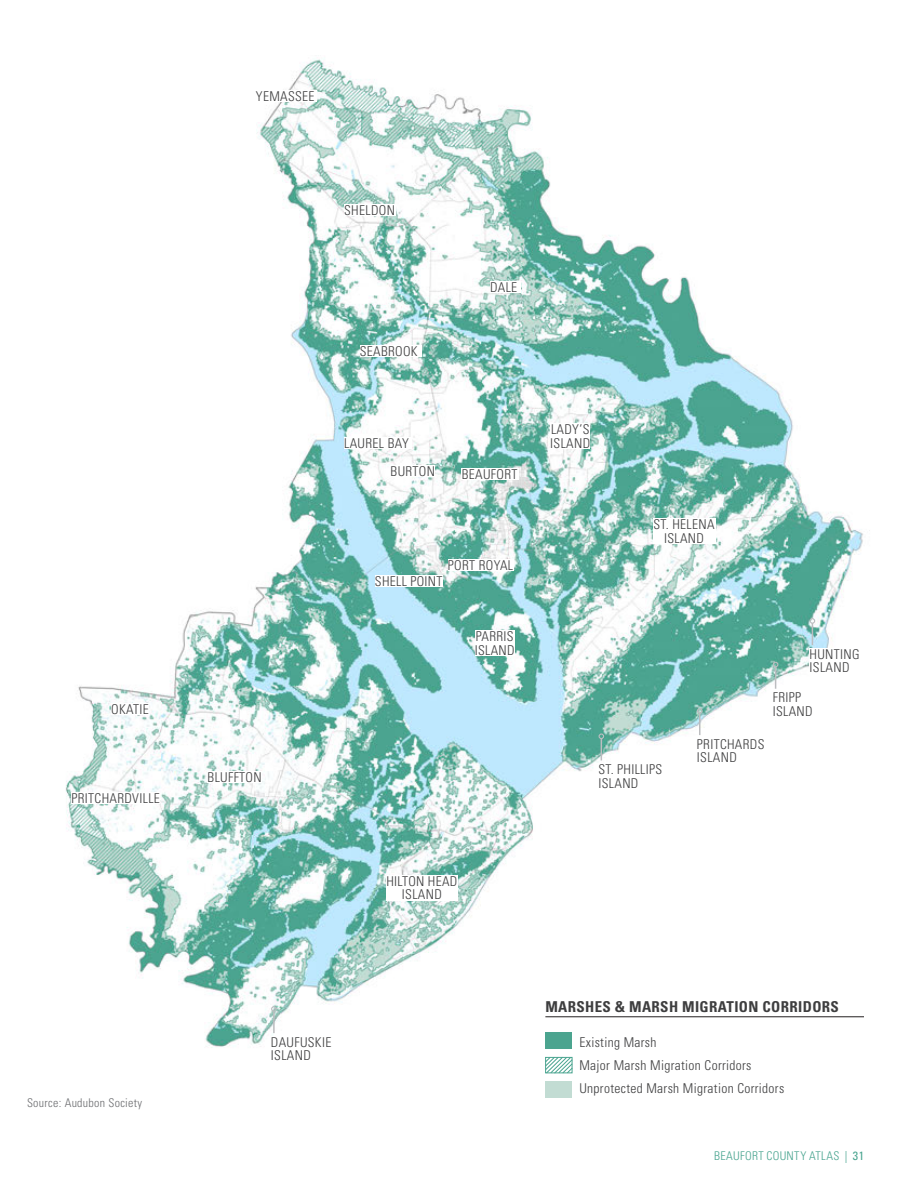
<style>
.page{position:relative;width:918px;height:1188px;background:#fff}
.page>*{position:absolute;margin:0;border:0;box-sizing:border-box;transform-origin:0 0}
.Caption_Heading{font:700 condensed 15px "Univers";letter-spacing:.025em;color:#3e3e3f}
.Legend_Text{font:300 condensed 13.5px/13.5px "Univers";letter-spacing:.025em;color:#3e3e3f}
.t1{font:300 condensed 12px "Univers";letter-spacing:.025em;color:#48a48f}
.Caption_Text{font:300 condensed 12px "Univers";letter-spacing:.025em;color:#6c6d70}
.s1{font-weight:400}
</style>
<div class="page">
<img style="left:66px;top:59px;width:798px;height:998px">
<div style="left:462px;top:468px;width:57px;height:11px;background:#fff"></div>
<div style="left:391px;top:466px;width:44px;height:11px;background:#fff"></div>
<div style="left:344px;top:438px;width:68px;height:11px;background:#fff"></div>
<div style="left:360px;top:345px;width:62px;height:11px;background:#fff"></div>
<div style="left:344px;top:204px;width:51px;height:12px;background:#fff"></div>
<div style="left:256px;top:90px;width:61px;height:11px;background:#fff"></div>
<div style="left:490px;top:281px;width:30px;height:11px;background:#fff"></div>
<div style="left:208px;top:771px;width:54px;height:12px;background:#fff"></div>
<div style="left:72px;top:793px;width:88px;height:11px;background:#fff"></div>
<div style="left:111px;top:703px;width:38px;height:11px;background:#fff"></div>
<div style="left:550px;top:424px;width:40px;height:25px;background:#fff"></div>
<div style="left:653px;top:519px;width:62px;height:25px;background:#fff"></div>
<div style="left:448px;top:560px;width:66px;height:11px;background:#fff"></div>
<div style="left:375px;top:575px;width:68px;height:12px;background:#fff"></div>
<div style="left:475px;top:631px;width:40px;height:25px;background:#fff"></div>
<div style="left:386px;top:875px;width:72px;height:26px;background:#fff"></div>
<div style="left:697px;top:738px;width:68px;height:25px;background:#fff"></div>
<div style="left:773px;top:692px;width:45px;height:25px;background:#fff"></div>
<div style="left:810px;top:648px;width:54px;height:26px;background:#fff"></div>
<div style="left:271px;top:1036px;width:62px;height:26px;background:#fff"></div>
<hr style="left:273px;top:1011px;width:2px;height:22px;background:#bcbdc0">
<svg style="left:271px;top:1006px;width:6px;height:6px"></svg>
<svg style="left:697px;top:708px;width:6px;height:27px"></svg>
<svg style="left:773px;top:662px;width:5px;height:27px"></svg>
<svg style="left:810px;top:618px;width:5px;height:27px"></svg>
<hr style="left:545px;top:1017px;width:319px;height:1px;background:#231f20">
<svg style="left:545px;top:1057px;width:28px;height:17px"></svg>
<div style="left:545px;top:1033px;width:27px;height:16px;background:#4ba48f"></div>
<div style="left:545px;top:1081px;width:27px;height:16px;background:#c2dcd3"></div>
<div style="left:599px;top:763px;width:63px;height:26px;background:#fff"></div>
<svg style="left:599px;top:733px;width:5px;height:27px"></svg>
<p class="Legend_Text" style="left:111px;top:702px;width:39px">OKATIE</p>
<p class="Legend_Text" style="left:72px;top:792px;width:90px">PRITCHARDVILLE</p>
<p class="Caption_Text" style="left:27px;top:1096px;width:117px">Source: Audubon Society</p>
<p class="Legend_Text" style="left:256px;top:89px;width:60px">YEMASSEE</p>
<p class="Legend_Text" style="left:208px;top:771px;width:56px">BLUFFTON</p>
<p class="Legend_Text" style="left:344px;top:204px;width:52px">SHELDON</p>
<p class="Legend_Text" style="left:360px;top:344px;width:59px">SEABROOK</p>
<p class="Legend_Text" style="left:344px;top:437px;width:66px">LAUREL BAY</p>
<p class="Legend_Text" style="left:490px;top:280px;width:29px">DALE</p>
<p class="Legend_Text" style="left:391px;top:465px;width:46px">BURTON</p>
<p class="Legend_Text" style="left:462px;top:467px;width:57px">BEAUFORT</p>
<p class="Legend_Text" style="left:448px;top:559px;width:67px">PORT ROYAL</p>
<p class="Legend_Text" style="left:375px;top:574px;width:69px">SHELL POINT</p>
<p class="Legend_Text" style="left:475px;top:630px;width:41px">PARRIS<br>ISLAND</p>
<p class="Legend_Text" style="left:550px;top:423px;width:41px">LADY’S<br>ISLAND</p>
<p class="Legend_Text" style="left:654px;top:518px;width:63px;text-align:center">ST. HELENA<br>ISLAND</p>
<p class="Legend_Text" style="left:599px;top:763px;width:65px">ST. PHILLIPS<br>ISLAND</p>
<p class="Legend_Text" style="left:697px;top:737px;width:69px">PRITCHARDS<br>ISLAND</p>
<p class="Legend_Text" style="left:810px;top:647px;width:52px">HUNTING<br>ISLAND</p>
<p class="Legend_Text" style="left:773px;top:691px;width:41px">FRIPP<br>ISLAND</p>
<p class="Legend_Text" style="left:386px;top:874px;width:73px;text-align:center">HILTON HEAD<br>ISLAND</p>
<p class="Legend_Text" style="left:271px;top:1035px;width:62px">DAUFUSKIE<br>ISLAND</p>
<p class="Caption_Heading" style="left:545px;top:997px;width:295px">MARSHES &amp; MARSH MIGRATION CORRIDORS</p>
<p class="Legend_Text" style="left:579px;top:1035px;width:79px">Existing Marsh</p>
<p class="Legend_Text" style="left:579px;top:1058px;width:174px">Major Marsh Migration Corridors</p>
<p class="Legend_Text" style="left:579px;top:1082px;width:206px">Unprotected Marsh Migration Corridors</p>
<p class="t1" style="left:714px;top:1148px;width:151px">BEAUFORT COUNTY ATLAS | <span class="s1">31</span></p>
</div>
